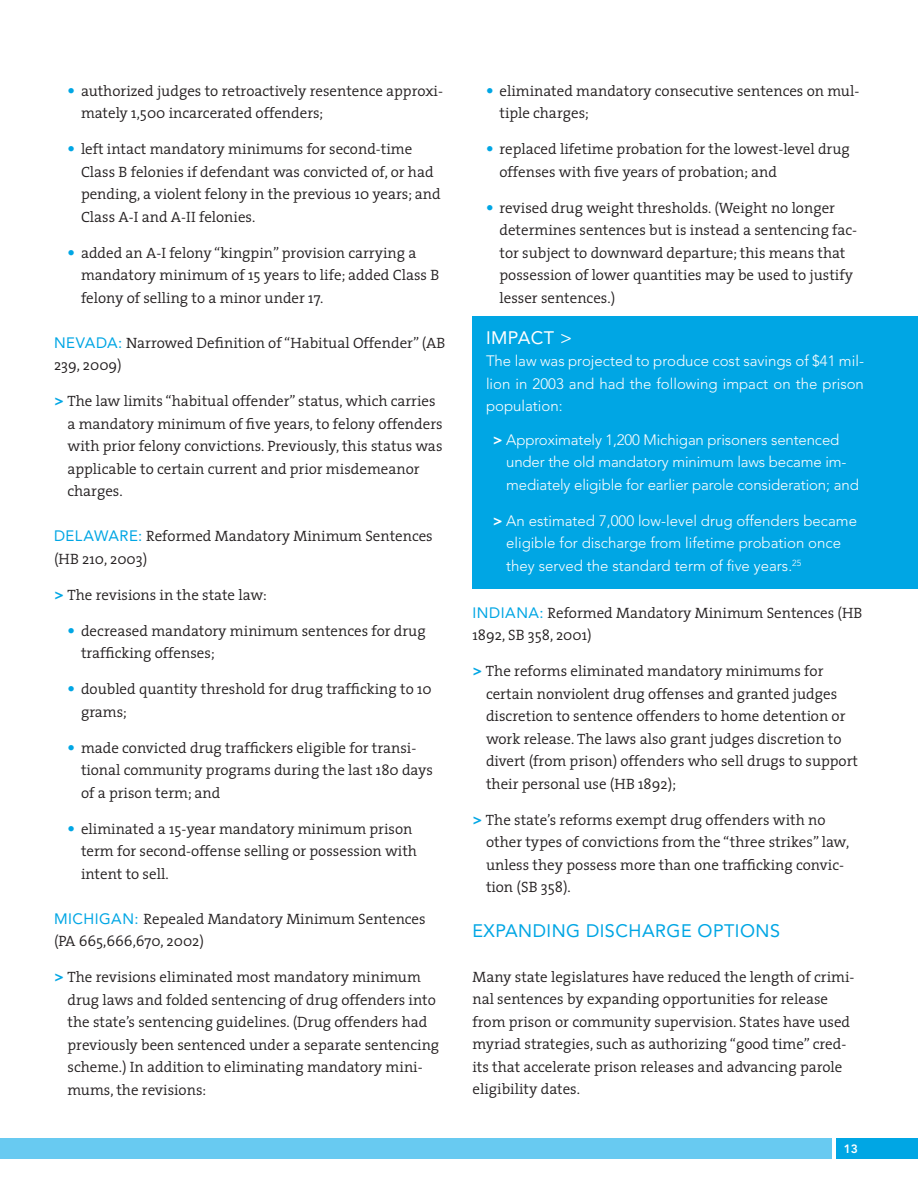
<style>
.page{position:relative;width:918px;height:1188px;background:#fff}
.page>*{position:absolute;margin:0;border:0;box-sizing:border-box;transform-origin:0 0}
.Subhead_-_Sans{font:18px "Avenir LT Std";letter-spacing:.025em;color:#00a6e4}
.Subhead_-_Sans_-_whi{font:18px "Avenir LT Std";color:#fff}
.Body_-_bullets{font:300 15px/22.5px "The Serif";color:#231f20}
.Body-1st_Para-no_ind{font:300 15px/22.5px "The Serif";color:#231f20}
.Body_-_bullets_-_san{font:300 15px/22.5px "Avenir LT Std";letter-spacing:-.01em;color:#fff}
.Body_-_sans{font:300 15px/22.5px "Avenir LT Std";color:#fff;text-align:justify}
.t1{font:800 12px "Avenir LT Std";color:#fff}
.s1{font-family:"Avenir LT Std";font-weight:800;color:#00a6e4}
.s2{font-family:"Avenir LT Std";font-weight:400;color:#00a6e4}
.s3{font-weight:800}
</style>
<div class="page">
<div style="left:0;top:1138px;width:832px;height:20px;background:#68caf1"></div>
<div style="left:836px;top:1138px;width:82px;height:20px;background:#00a6e4"></div>
<div style="left:472px;top:317px;width:446px;height:272px;background:#00a6e4"></div>
<p class="Body_-_bullets" style="left:81px;top:80px;width:363px;text-indent:-14px"><span class="s1">•</span> authorized judges to retroactively resentence approxi&shy;mately 1,500 incarcerated offenders;</p>
<p class="Body_-_bullets" style="left:81px;top:138px;width:361px;text-indent:-14px"><span class="s1">•</span> left intact mandatory minimums for second-time Class B felonies if defendant was convicted of, or had pending, a violent felony in the previous 10 years; and Class A-I and A-II felonies.</p>
<p class="Body_-_bullets" style="left:81px;top:242px;width:360px;text-indent:-14px"><span class="s1">•</span> added an A-I felony “kingpin” provision carrying a mandatory minimum of 15 years to life; added Class B felony of selling to a minor under 17.</p>
<p class="Body-1st_Para-no_ind" style="left:54px;top:332px;width:393px"><span class="s2">N EVADA:</span> Narrowed Definition of “Habitual Offender” (AB<br>239, 2009)</p>
<p class="Body_-_bullets" style="left:68px;top:390px;width:377px;text-indent:-14px"><span class="s1">&gt;</span> The law limits “habitual offender” status, which carries a mandatory minimum of five years, to felony offenders with prior felony convictions. Previously, this status was applicable to certain current and prior misdemeanor charges.</p>
<p class="Body-1st_Para-no_ind" style="left:54px;top:525px;width:380px"><span class="s2">DELAWARE:</span> Reformed Mandatory Minimum Sentences (HB 210, 2003)</p>
<p class="Body_-_bullets" style="left:54px;top:584px;width:215px"><span class="s1">&gt;</span> The revisions in the state law:</p>
<p class="Body_-_bullets" style="left:81px;top:620px;width:346px;text-indent:-14px"><span class="s1">•</span> decreased mandatory minimum sentences for drug trafficking offenses;</p>
<p class="Body_-_bullets" style="left:81px;top:678px;width:352px;text-indent:-14px"><span class="s1">•</span> doubled quantity threshold for drug trafficking to 10 grams;</p>
<p class="Body_-_bullets" style="left:81px;top:737px;width:354px;text-indent:-14px"><span class="s1">•</span> made convicted drug traffickers eligible for transi&shy;tional community programs during the last 180 days of a prison term; and</p>
<p class="Body_-_bullets" style="left:81px;top:818px;width:338px;text-indent:-14px"><span class="s1">•</span> eliminated a 15-year mandatory minimum prison term for second-offense selling or possession with intent to sell.</p>
<p class="Body-1st_Para-no_ind" style="left:54px;top:908px;width:373px"><span class="s2">M ICHIGAN:</span> Repealed Mandatory Minimum Sentences (PA 665,666,670, 2002)</p>
<p class="Body_-_bullets" style="left:68px;top:966px;width:373px;text-indent:-14px"><span class="s1">&gt;</span> The revisions eliminated most mandatory minimum drug laws and folded sentencing of drug offenders into the state’s sentencing guidelines. (Drug offenders had previously been sentenced under a separate sentencing scheme.) In addition to eliminating mandatory mini&shy;mums, the revisions:</p>
<p class="Body_-_bullets" style="left:500px;top:80px;width:361px;text-indent:-14px"><span class="s1">•</span> eliminated mandatory consecutive sentences on mul&shy;tiple charges;</p>
<p class="Body_-_bullets" style="left:500px;top:138px;width:352px;text-indent:-14px"><span class="s1">•</span> replaced lifetime probation for the lowest-level drug offenses with five years of probation; and</p>
<p class="Body_-_bullets" style="left:500px;top:197px;width:359px;text-indent:-14px"><span class="s1">•</span> revised drug weight thresholds. (Weight no longer determines sentences but is instead a sentencing fac&shy;tor subject to downward departure; this means that possession of lower quantities may be used to justify lesser sentences.)</p>
<p class="Subhead_-_Sans_-_whi" style="left:486px;top:327px;width:88px">IMPACT &gt;</p>
<p class="Body_-_sans" style="left:486px;top:350px;width:380px">The law was projected to produce cost savings of $41 mil&shy;lion in 2003 and had the following impact on the prison population:</p>
<p class="Body_-_bullets_-_san" style="left:506px;top:429px;width:354px;text-indent:-14px"><span class="s3">&gt;</span> Approximately 1,200 Michigan prisoners sentenced under the old mandatory minimum laws became im&shy;mediately eligible for earlier parole consideration; and</p>
<p class="Body_-_bullets_-_san" style="left:506px;top:510px;width:352px;text-indent:-14px"><span class="s3">&gt;</span> An estimated 7,000 low-level drug offenders became eligible for discharge from lifetime probation once they served the standard term of five years.<sup>25</sup></p>
<p class="Body-1st_Para-no_ind" style="left:472px;top:602px;width:391px"><span class="s2">I ND IANA:</span> Reformed Mandatory Minimum Sentences (HB<br>1892, SB 358, 2001)</p>
<p class="Body_-_bullets" style="left:486px;top:660px;width:374px;text-indent:-14px"><span class="s1">&gt;</span> The reforms eliminated mandatory minimums for certain nonviolent drug offenses and granted judges discretion to sentence offenders to home detention or work release. The laws also grant judges discretion to divert (from prison) offenders who sell drugs to support their personal use (HB 1892);</p>
<p class="Body_-_bullets" style="left:486px;top:809px;width:365px;text-indent:-14px"><span class="s1">&gt;</span> The state’s reforms exempt drug offenders with no other types of convictions from the “three strikes” law, unless they possess more than one trafficking convic&shy;tion (SB 358).</p>
<p class="Subhead_-_Sans" style="left:472px;top:920px;width:309px">EXPANDING DISCHARGE OPTIONS</p>
<p class="Body-1st_Para-no_ind" style="left:472px;top:965px;width:384px">Many state legislatures have reduced the length of crimi&shy;nal sentences by expanding opportunities for release from prison or community supervision. States have used myriad strategies, such as authorizing “good time” cred&shy;its that accelerate prison releases and advancing parole eligibility dates.</p>
<p class="t1" style="left:844px;top:1141px;width:14px">13</p>
</div>
